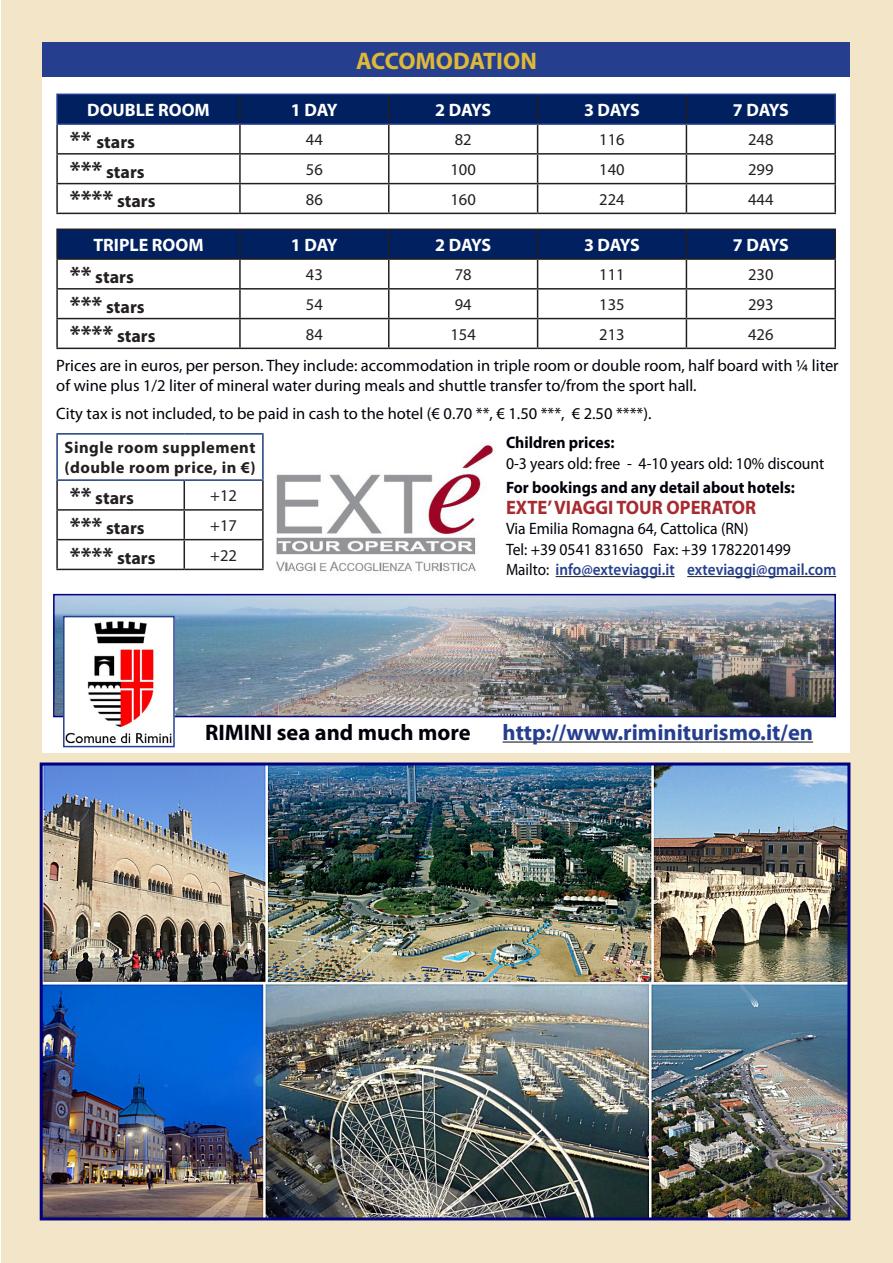
<style>
.page{position:relative;width:893px;height:1263px;background:#fff}
.page>*{position:absolute;margin:0;border:0;box-sizing:border-box;transform-origin:0 0}
.t1{font:700 24px "Myriad Pro";color:#deb939}
.t2{font:700 22.5px "Myriad Pro";color:#253f8e}
.t3{font:700 22.5px "Myriad Pro";color:#00000a}
.t4{font:700 19.5px "Myriad Pro";color:#a72b30;scale:.95 1}
.t5{font:700 18px "Myriad Pro";color:#231f20}
.t6{font:700 18px "Myriad Pro";letter-spacing:-.015em;color:#fff}
.t7{font:16.5px/19.5px "Myriad Pro";color:#00000a}
.t8{font:16.5px/20.4px "Myriad Pro";color:#00000a;scale:.95 1}
.t9{font:16.5px "Myriad Pro";color:#231f20}
.t10{font:700 16.5px "Myriad Pro";color:#00000a;scale:.95 1}
.t11{font:700 16.5px/19.8px "Myriad Pro";letter-spacing:.03em;color:#231f20}
.s1{font-size:24px}
.s2{font-weight:600;color:#253f8e}
</style>
<div class="page">
<div style="left:1px;top:0;width:892px;height:1263px;background:#f3e5c7"></div>
<div style="left:43px;top:43px;width:807px;height:710px;background:#fff"></div>
<div style="left:43px;top:43px;width:807px;height:34px;background:#253f8e"></div>
<hr style="left:56px;top:125px;width:2px;height:28px;background:#231f20">
<hr style="left:56px;top:155px;width:2px;height:28px;background:#231f20">
<hr style="left:56px;top:184px;width:2px;height:29px;background:#231f20">
<hr style="left:56px;top:153px;width:184px;height:2px;background:#231f20">
<hr style="left:686px;top:153px;width:150px;height:2px;background:#231f20">
<hr style="left:56px;top:183px;width:184px;height:1px;background:#231f20">
<hr style="left:686px;top:183px;width:150px;height:1px;background:#231f20">
<hr style="left:56px;top:213px;width:184px;height:1px;background:#231f20">
<hr style="left:240px;top:213px;width:149px;height:1px;background:#231f20">
<hr style="left:389px;top:213px;width:149px;height:1px;background:#231f20">
<hr style="left:538px;top:213px;width:148px;height:1px;background:#231f20">
<hr style="left:686px;top:213px;width:150px;height:1px;background:#231f20">
<hr style="left:834px;top:125px;width:2px;height:28px;background:#231f20">
<hr style="left:834px;top:155px;width:2px;height:28px;background:#231f20">
<svg style="left:57px;top:95px;width:778px;height:118px"></svg>
<hr style="left:834px;top:184px;width:2px;height:29px;background:#231f20">
<hr style="left:56px;top:94px;width:184px;height:1px;background:#253f8e">
<hr style="left:56px;top:95px;width:2px;height:28px;background:#253f8e">
<hr style="left:240px;top:94px;width:149px;height:1px;background:#253f8e">
<hr style="left:389px;top:94px;width:149px;height:1px;background:#253f8e">
<hr style="left:538px;top:94px;width:148px;height:1px;background:#253f8e">
<hr style="left:686px;top:94px;width:150px;height:1px;background:#253f8e">
<hr style="left:834px;top:95px;width:2px;height:28px;background:#253f8e">
<hr style="left:56px;top:123px;width:184px;height:2px;background:#253f8e">
<hr style="left:240px;top:123px;width:149px;height:2px;background:#253f8e">
<hr style="left:389px;top:123px;width:149px;height:2px;background:#253f8e">
<hr style="left:538px;top:123px;width:148px;height:2px;background:#253f8e">
<hr style="left:686px;top:123px;width:150px;height:2px;background:#253f8e">
<hr style="left:56px;top:230px;width:2px;height:28px;background:#231f20">
<hr style="left:56px;top:228px;width:184px;height:2px;background:#231f20">
<hr style="left:240px;top:228px;width:149px;height:2px;background:#231f20">
<hr style="left:389px;top:228px;width:149px;height:2px;background:#231f20">
<hr style="left:538px;top:228px;width:148px;height:2px;background:#231f20">
<hr style="left:686px;top:228px;width:150px;height:2px;background:#231f20">
<hr style="left:56px;top:260px;width:2px;height:28px;background:#231f20">
<hr style="left:56px;top:290px;width:2px;height:28px;background:#231f20">
<hr style="left:56px;top:319px;width:2px;height:29px;background:#231f20">
<hr style="left:56px;top:258px;width:184px;height:2px;background:#231f20">
<hr style="left:686px;top:258px;width:150px;height:2px;background:#231f20">
<hr style="left:56px;top:288px;width:184px;height:2px;background:#231f20">
<hr style="left:686px;top:288px;width:150px;height:2px;background:#231f20">
<hr style="left:56px;top:318px;width:184px;height:1px;background:#231f20">
<hr style="left:686px;top:318px;width:150px;height:1px;background:#231f20">
<hr style="left:56px;top:348px;width:184px;height:1px;background:#231f20">
<hr style="left:240px;top:348px;width:149px;height:1px;background:#231f20">
<hr style="left:389px;top:348px;width:149px;height:1px;background:#231f20">
<hr style="left:538px;top:348px;width:148px;height:1px;background:#231f20">
<hr style="left:686px;top:348px;width:150px;height:1px;background:#231f20">
<hr style="left:834px;top:230px;width:2px;height:28px;background:#231f20">
<hr style="left:834px;top:260px;width:2px;height:28px;background:#231f20">
<hr style="left:834px;top:290px;width:2px;height:28px;background:#231f20">
<svg style="left:57px;top:229px;width:778px;height:119px"></svg>
<hr style="left:834px;top:319px;width:2px;height:29px;background:#231f20">
<hr style="left:56px;top:481px;width:2px;height:28px;background:#231f20">
<hr style="left:56px;top:511px;width:2px;height:28px;background:#231f20">
<hr style="left:184px;top:509px;width:80px;height:2px;background:#231f20">
<hr style="left:56px;top:540px;width:2px;height:29px;background:#231f20">
<hr style="left:184px;top:539px;width:80px;height:1px;background:#231f20">
<hr style="left:56px;top:509px;width:128px;height:2px;background:#231f20">
<hr style="left:56px;top:539px;width:128px;height:1px;background:#231f20">
<hr style="left:184px;top:569px;width:80px;height:1px;background:#231f20">
<hr style="left:262px;top:481px;width:2px;height:28px;background:#231f20">
<hr style="left:262px;top:511px;width:2px;height:28px;background:#231f20">
<hr style="left:56px;top:569px;width:128px;height:1px;background:#231f20">
<hr style="left:262px;top:540px;width:2px;height:29px;background:#231f20">
<hr style="left:56px;top:433px;width:128px;height:2px;background:#1a3f74">
<hr style="left:56px;top:435px;width:2px;height:44px;background:#1a3f74">
<hr style="left:184px;top:433px;width:80px;height:2px;background:#1a3f74">
<hr style="left:262px;top:435px;width:2px;height:44px;background:#1a3f74">
<hr style="left:56px;top:479px;width:128px;height:2px;background:#1a3f74">
<hr style="left:184px;top:479px;width:80px;height:2px;background:#1a3f74">
<svg style="left:184px;top:481px;width:1px;height:88px"></svg>
<hr style="left:556px;top:576px;width:119px;height:1px;background:#231f20">
<hr style="left:687px;top:576px;width:149px;height:1px;background:#231f20">
<img style="left:44px;top:766px;width:802px;height:450px">
<div style="left:40px;top:762px;width:810px;height:458px;border:3px solid #000080"></div>
<img style="left:276px;top:443px;width:219px;height:128px">
<img style="left:56px;top:597px;width:777px;height:117px">
<div style="left:53px;top:594px;width:783px;height:123px;border:2px solid #000080"></div>
<hr style="left:503px;top:741px;width:310px;height:2px;background:#231f20">
<img style="left:66px;top:619px;width:106px;height:125px">
<div style="left:63px;top:616px;width:112px;height:131px;border:2px solid #253f8e"></div>
<h1 class="t1" style="left:356px;top:45px;width:182px">ACCOMODATION</h1>
<p class="t6" style="left:87px;top:98px;width:124px">DOUBLE ROOM</p>
<p class="t6" style="left:291px;top:98px;width:48px">1 DAY</p>
<p class="t6" style="left:435px;top:98px;width:58px">2 DAYS</p>
<p class="t6" style="left:584px;top:98px;width:58px">3 DAYS</p>
<p class="t6" style="left:733px;top:98px;width:58px">7 DAYS</p>
<p class="t5" style="left:70px;top:130px;width:67px"><span class="s1">**</span> stars</p>
<p class="t9" style="left:306px;top:129px;width:18px">44</p>
<p class="t9" style="left:455px;top:129px;width:18px">82</p>
<p class="t9" style="left:599px;top:129px;width:27px">116</p>
<p class="t9" style="left:748px;top:129px;width:27px">248</p>
<p class="t5" style="left:70px;top:160px;width:76px"><span class="s1">***</span> stars</p>
<p class="t9" style="left:306px;top:159px;width:18px">56</p>
<p class="t9" style="left:450px;top:159px;width:27px">100</p>
<p class="t9" style="left:599px;top:159px;width:27px">140</p>
<p class="t9" style="left:748px;top:159px;width:27px">299</p>
<p class="t5" style="left:70px;top:190px;width:87px"><span class="s1">****</span> stars</p>
<p class="t9" style="left:306px;top:189px;width:18px">86</p>
<p class="t9" style="left:450px;top:189px;width:27px">160</p>
<p class="t9" style="left:599px;top:189px;width:27px">224</p>
<p class="t9" style="left:748px;top:189px;width:27px">444</p>
<p class="t6" style="left:93px;top:233px;width:112px">TRIPLE ROOM</p>
<p class="t6" style="left:291px;top:233px;width:48px">1 DAY</p>
<p class="t6" style="left:435px;top:233px;width:58px">2 DAYS</p>
<p class="t6" style="left:584px;top:233px;width:58px">3 DAYS</p>
<p class="t6" style="left:733px;top:233px;width:58px">7 DAYS</p>
<p class="t5" style="left:70px;top:265px;width:66px"><span class="s1">**</span> stars</p>
<p class="t9" style="left:306px;top:264px;width:18px">43</p>
<p class="t9" style="left:455px;top:264px;width:18px">78</p>
<p class="t9" style="left:599px;top:264px;width:27px">111</p>
<p class="t9" style="left:748px;top:264px;width:27px">230</p>
<p class="t5" style="left:70px;top:295px;width:76px"><span class="s1">***</span> stars</p>
<p class="t9" style="left:306px;top:294px;width:18px">54</p>
<p class="t9" style="left:455px;top:294px;width:18px">94</p>
<p class="t9" style="left:599px;top:294px;width:27px">135</p>
<p class="t9" style="left:748px;top:294px;width:27px">293</p>
<p class="t5" style="left:70px;top:325px;width:87px"><span class="s1">****</span> stars</p>
<p class="t9" style="left:306px;top:324px;width:18px">84</p>
<p class="t9" style="left:450px;top:324px;width:27px">154</p>
<p class="t9" style="left:599px;top:324px;width:27px">213</p>
<p class="t9" style="left:748px;top:324px;width:27px">426</p>
<p class="t7" style="left:56px;top:356px;width:784px">Prices are in euros, per person. They include: accommodation in triple room or double room, half board with ¼ liter of wine plus 1/2 liter of mineral water during meals and shuttle transfer to/from the sport hall.</p>
<p class="t7" style="left:56px;top:403px;width:597px">City tax is not included, to be paid in cash to the hotel (€ 0.70 **, € 1.50 ***, € 2.50 ****).</p>
<p class="t11" style="left:64px;top:437px;width:193px">Single room supplement (double room price, in €)</p>
<p class="t5" style="left:70px;top:486px;width:66px"><span class="s1">**</span> stars</p>
<p class="t9" style="left:210px;top:485px;width:28px">+12</p>
<p class="t5" style="left:70px;top:516px;width:76px"><span class="s1">***</span> stars</p>
<p class="t9" style="left:210px;top:515px;width:28px">+17</p>
<p class="t5" style="left:70px;top:546px;width:87px"><span class="s1">****</span> stars</p>
<p class="t9" style="left:210px;top:545px;width:28px">+22</p>
<p class="t10" style="left:506px;top:432px;width:116px">Children prices:</p>
<p class="t8" style="left:506px;top:453px;width:337px">0-3 years old: free - 4-10 years old: 10% discount</p>
<p class="t10" style="left:506px;top:477px;width:306px">For bookings and any detail about hotels:</p>
<p class="t4" style="left:506px;top:494px;width:265px">EXTE’ VIAGGI TOUR OPERATOR</p>
<p class="t8" style="left:506px;top:518px;width:349px">Via Emilia Romagna 64, Cattolica (RN)<br>Tel: +39 0541 831650 Fax: +39 1782201499<br>Mailto: <span class="s2">info@exteviaggi.it exteviaggi@gmail.com</span></p>
<h2 class="t3" style="left:205px;top:717px;width:267px">RIMINI sea and much more</h2>
<h2 class="t2" style="left:503px;top:717px;width:312px">http://www.riminiturismo.it/en</h2>
</div>
